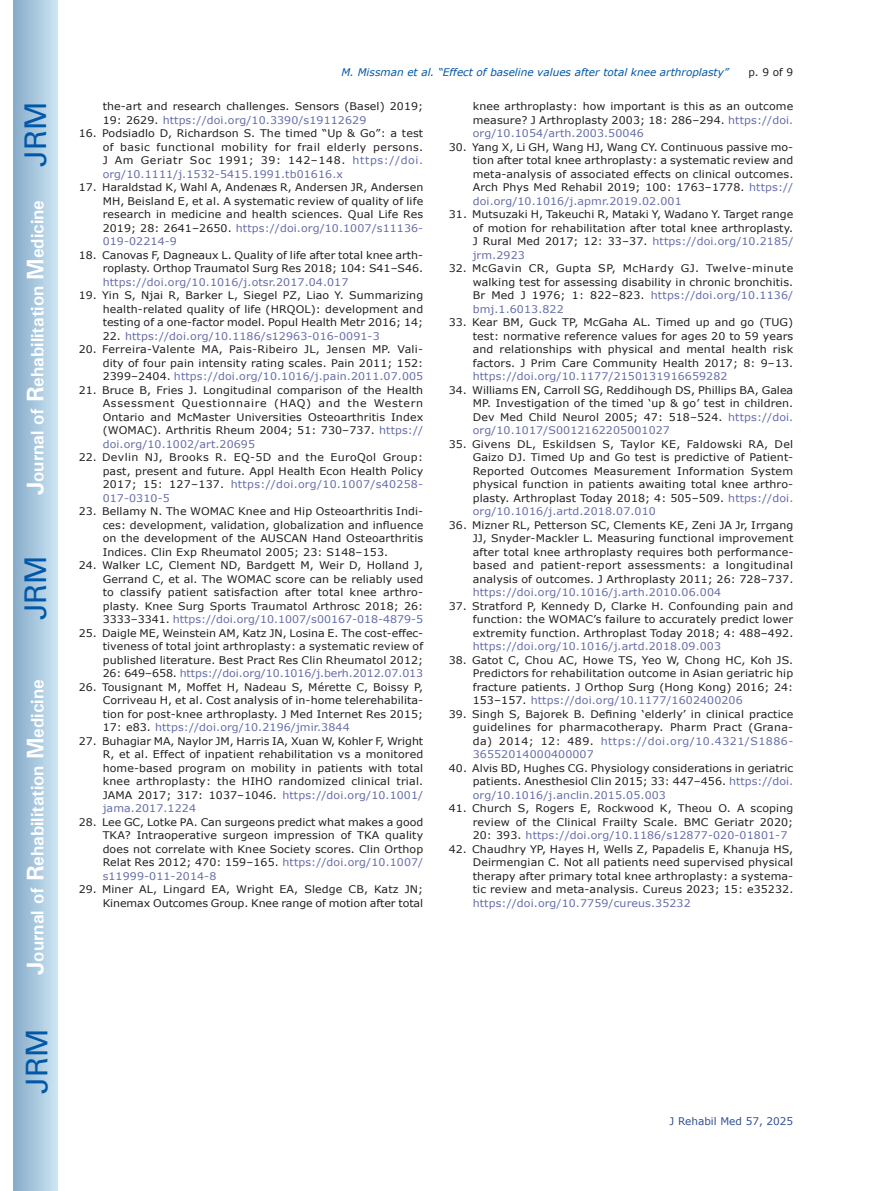
<style>
.page{position:relative;width:872px;height:1191px;background:#fff}
.page>*{position:absolute;margin:0;border:0;box-sizing:border-box;transform-origin:0 0}
.t1{font:30px "Univers";color:#0157a8}
.t2{font:700 18px "Univers";color:#fff}
.t3{font:10.5px/13.5px "Verdana";letter-spacing:.01em;color:#231f20;text-align:justify;scale:1.05 1}
.t4{font:10.5px "Verdana";letter-spacing:.01em;color:#656da9;scale:1.05 1}
.t5{font:italic 10.5px "Verdana";color:#0157a8}
.t6{font:10.5px "Verdana";color:#324f95}
.t7{font:10.5px "Verdana";letter-spacing:.01em;color:#231f20}
.s1{font-size:24px}
.s2{color:#656da9}
.s3{color:#231f20}
</style>
<div class="page">
<div style="left:14px;top:0;width:43px;height:1191px;background:linear-gradient(to right,#88acca,#cbe5f2)"></div>
<h1 class="t1" style="left:18px;top:167px;width:67px;rotate:-90deg">JRM</h1>
<h2 class="t2" style="left:26px;top:495px;width:297px;rotate:-90deg"><span class="s1">J</span>ournal of <span class="s1">R</span>ehabilitation <span class="s1">M</span>edicine</h2>
<h1 class="t1" style="left:18px;top:620px;width:67px;rotate:-90deg">JRM</h1>
<h2 class="t2" style="left:26px;top:974px;width:297px;rotate:-90deg"><span class="s1">J</span>ournal of <span class="s1">R</span>ehabilitation <span class="s1">M</span>edicine</h2>
<h1 class="t1" style="left:19px;top:1093px;width:67px;rotate:-90deg">JRM</h1>
<p class="t5" style="left:341px;top:65px;width:389px">M. Missman et al. “Effect of baseline values after total knee arthroplasty”</p>
<p class="t7" style="left:748px;top:65px;width:46px">p. 9 of 9</p>
<p class="t3" style="left:103px;top:100px;width:307px">the-art and research challenges. Sensors (Basel) 2019;<br>19: 2629. <span class="s2">https://doi.org/10.3390/s19112629</span></p>
<p class="t3" style="left:103px;top:127px;width:307px;text-indent:-24px">16. Podsiadlo D, Richardson S. The timed “Up &amp; Go”: a test of basic functional mobility for frail elderly persons.<br>J Am Geriatr Soc 1991; 39: 142–148. <span class="s2">https://doi. org/10.1111/j.1532-5415.1991.tb01616.x</span></p>
<p class="t3" style="left:103px;top:181px;width:307px;text-indent:-24px">17. Haraldstad K, Wahl A, Andenæs R, Andersen JR, Andersen MH, Beisland E, et al. A systematic review of quality of life research in medicine and health sciences. Qual Life Res 2019; 28: 2641–2650. <span class="s2">https://doi.org/10.1007/s11136- 019-02214-9</span></p>
<p class="t3" style="left:79px;top:248px;width:330px;text-align:right">18. Canovas F, Dagneaux L. Quality of life after total knee arth&shy;roplasty. Orthop Traumatol Surg Res 2018; 104: S41–S46.</p>
<p class="t4" style="left:103px;top:275px;width:235px">https://doi.org/10.1016/j.otsr.2017.04.017</p>
<p class="t3" style="left:103px;top:289px;width:307px;text-indent:-24px">19. Yin S, Njai R, Barker L, Siegel PZ, Liao Y. Summarizing health-related quality of life (HRQOL): development and testing of a one-factor model. Popul Health Metr 2016; 14;</p>
<p class="t4" style="left:103px;top:329px;width:265px"><span class="s3">22.</span> https://doi.org/10.1186/s12963-016-0091-3</p>
<p class="t3" style="left:103px;top:343px;width:307px;text-indent:-24px">20. Ferreira-Valente MA, Pais-Ribeiro JL, Jensen MP. Vali&shy;dity of four pain intensity rating scales. Pain 2011; 152:<br>2399–2404. <span class="s2">https://doi.org/10.1016/j.pain.2011.07.005</span></p>
<p class="t3" style="left:103px;top:383px;width:307px;text-indent:-24px">21. Bruce B, Fries J. Longitudinal comparison of the Health Assessment Questionnaire (HAQ) and the Western Ontario and McMaster Universities Osteoarthritis Index (WOMAC). Arthritis Rheum 2004; 51: 730–737. <span class="s2">https:// doi.org/10.1002/art.20695</span></p>
<p class="t3" style="left:103px;top:451px;width:307px;text-indent:-24px">22. Devlin NJ, Brooks R. EQ-5D and the EuroQol Group: past, present and future. Appl Health Econ Health Policy 2017; 15: 127–137. <span class="s2">https://doi.org/10.1007/s40258- 017-0310-5</span></p>
<p class="t3" style="left:103px;top:505px;width:307px;text-indent:-24px">23. Bellamy N. The WOMAC Knee and Hip Osteoarthritis Indi&shy;ces: development, validation, globalization and influence on the development of the AUSCAN Hand Osteoarthritis Indices. Clin Exp Rheumatol 2005; 23: S148–153.</p>
<p class="t3" style="left:103px;top:559px;width:307px;text-indent:-24px">24. Walker LC, Clement ND, Bardgett M, Weir D, Holland J, Gerrand C, et al. The WOMAC score can be reliably used to classify patient satisfaction after total knee arthro&shy;plasty. Knee Surg Sports Traumatol Arthrosc 2018; 26:<br>3333–3341. <span class="s2">https://doi.org/10.1007/s00167-018-4879-5</span></p>
<p class="t3" style="left:103px;top:626px;width:307px;text-indent:-24px">25. Daigle ME, Weinstein AM, Katz JN, Losina E. The cost-effec&shy;tiveness of total joint arthroplasty: a systematic review of published literature. Best Pract Res Clin Rheumatol 2012; 26: 649–658. <span class="s2">https://doi.org/10.1016/j.berh.2012.07.013</span></p>
<p class="t3" style="left:103px;top:680px;width:307px;text-indent:-24px">26. Tousignant M, Moffet H, Nadeau S, Mérette C, Boissy P, Corriveau H, et al. Cost analysis of in-home telerehabilita&shy;tion for post-knee arthroplasty. J Med Internet Res 2015; 17: e83. <span class="s2">https://doi.org/10.2196/jmir.3844</span></p>
<p class="t3" style="left:103px;top:734px;width:307px;text-indent:-24px">27. Buhagiar MA, Naylor JM, Harris IA, Xuan W, Kohler F, Wright R, et al. Effect of inpatient rehabilitation vs a monitored home-based program on mobility in patients with total knee arthroplasty: the HIHO randomized clinical trial.<br>JAMA 2017; 317: 1037–1046. <span class="s2">https://doi.org/10.1001/ jama.2017.1224</span></p>
<p class="t3" style="left:103px;top:815px;width:307px;text-indent:-24px">28. Lee GC, Lotke PA. Can surgeons predict what makes a good TKA? Intraoperative surgeon impression of TKA quality does not correlate with Knee Society scores. Clin Orthop Relat Res 2012; 470: 159–165. <span class="s2">https://doi.org/10.1007/ s11999-011-2014-8</span></p>
<p class="t3" style="left:79px;top:883px;width:330px;text-align:right">29. Miner AL, Lingard EA, Wright EA, Sledge CB, Katz JN;<br>Kinemax Outcomes Group. Knee range of motion after total</p>
<p class="t3" style="left:473px;top:100px;width:307px">knee arthroplasty: how important is this as an outcome measure? J Arthroplasty 2003; 18: 286–294. <span class="s2">https://doi. org/10.1054/arth.2003.50046</span></p>
<p class="t3" style="left:473px;top:140px;width:307px;text-indent:-24px">30. Yang X, Li GH, Wang HJ, Wang CY. Continuous passive mo&shy;tion after total knee arthroplasty: a systematic review and meta-analysis of associated effects on clinical outcomes.<br>Arch Phys Med Rehabil 2019; 100: 1763–1778. <span class="s2">https:// doi.org/10.1016/j.apmr.2019.02.001</span></p>
<p class="t3" style="left:473px;top:208px;width:307px;text-indent:-24px">31. Mutsuzaki H, Takeuchi R, Mataki Y, Wadano Y. Target range of motion for rehabilitation after total knee arthroplasty.<br>J Rural Med 2017; 12: 33–37. <span class="s2">https://doi.org/10.2185/ jrm.2923</span></p>
<p class="t3" style="left:473px;top:262px;width:307px;text-indent:-24px">32. McGavin CR, Gupta SP, McHardy GJ. Twelve-minute walking test for assessing disability in chronic bronchitis.<br>Br Med J 1976; 1: 822–823. <span class="s2">https://doi.org/10.1136/ bmj.1.6013.822</span></p>
<p class="t3" style="left:473px;top:316px;width:307px;text-indent:-24px">33. Kear BM, Guck TP, McGaha AL. Timed up and go (TUG) test: normative reference values for ages 20 to 59 years and relationships with physical and mental health risk factors. J Prim Care Community Health 2017; 8: 9–13.</p>
<p class="t4" style="left:473px;top:370px;width:244px">https://doi.org/10.1177/2150131916659282</p>
<p class="t3" style="left:473px;top:383px;width:307px;text-indent:-24px">34. Williams EN, Carroll SG, Reddihough DS, Phillips BA, Galea MP. Investigation of the timed ‘up &amp; go’ test in children.<br>Dev Med Child Neurol 2005; 47: 518–524. <span class="s2">https://doi. org/10.1017/S0012162205001027</span></p>
<p class="t3" style="left:473px;top:437px;width:307px;text-indent:-24px">35. Givens DL, Eskildsen S, Taylor KE, Faldowski RA, Del Gaizo DJ. Timed Up and Go test is predictive of Patient-Reported Outcomes Measurement Information System physical function in patients awaiting total knee arthro&shy;plasty. Arthroplast Today 2018; 4: 505–509. <span class="s2">https://doi. org/10.1016/j.artd.2018.07.010</span></p>
<p class="t3" style="left:473px;top:518px;width:307px;text-indent:-24px">36. Mizner RL, Petterson SC, Clements KE, Zeni JA Jr, Irrgang JJ, Snyder-Mackler L. Measuring functional improvement after total knee arthroplasty requires both performance&shy;based and patient-report assessments: a longitudinal analysis of outcomes. J Arthroplasty 2011; 26: 728–737.</p>
<p class="t4" style="left:473px;top:586px;width:238px">https://doi.org/10.1016/j.arth.2010.06.004</p>
<p class="t3" style="left:473px;top:599px;width:307px;text-indent:-24px">37. Stratford P, Kennedy D, Clarke H. Confounding pain and function: the WOMAC’s failure to accurately predict lower extremity function. Arthroplast Today 2018; 4: 488–492.</p>
<p class="t4" style="left:473px;top:640px;width:238px">https://doi.org/10.1016/j.artd.2018.09.003</p>
<p class="t3" style="left:473px;top:653px;width:307px;text-indent:-24px">38. Gatot C, Chou AC, Howe TS, Yeo W, Chong HC, Koh JS.<br>Predictors for rehabilitation outcome in Asian geriatric hip fracture patients. J Orthop Surg (Hong Kong) 2016; 24:<br>153–157. <span class="s2">https://doi.org/10.1177/1602400206</span></p>
<p class="t3" style="left:473px;top:707px;width:307px;text-indent:-24px">39. Singh S, Bajorek B. Defining ‘elderly’ in clinical practice guidelines for pharmacotherapy. Pharm Pract (Grana&shy;da) 2014; 12: 489. <span class="s2">https://doi.org/10.4321/S1886- 36552014000400007</span></p>
<p class="t3" style="left:473px;top:761px;width:307px;text-indent:-24px">40. Alvis BD, Hughes CG. Physiology considerations in geriatric patients. Anesthesiol Clin 2015; 33: 447–456. <span class="s2">https://doi. org/10.1016/j.anclin.2015.05.003</span></p>
<p class="t3" style="left:473px;top:802px;width:307px;text-indent:-24px">41. Church S, Rogers E, Rockwood K, Theou O. A scoping review of the Clinical Frailty Scale. BMC Geriatr 2020; 20: 393. <span class="s2">https://doi.org/10.1186/s12877-020-01801-7</span></p>
<p class="t3" style="left:473px;top:842px;width:307px;text-indent:-24px">42. Chaudhry YP, Hayes H, Wells Z, Papadelis E, Khanuja HS, Deirmengian C. Not all patients need supervised physical therapy after primary total knee arthroplasty: a systema&shy;tic review and meta-analysis. Cureus 2023; 15: e35232.</p>
<p class="t4" style="left:473px;top:896px;width:209px">https://doi.org/10.7759/cureus.35232</p>
<p class="t6" style="left:669px;top:1114px;width:125px">J Rehabil Med 57, 2025</p>
</div>
